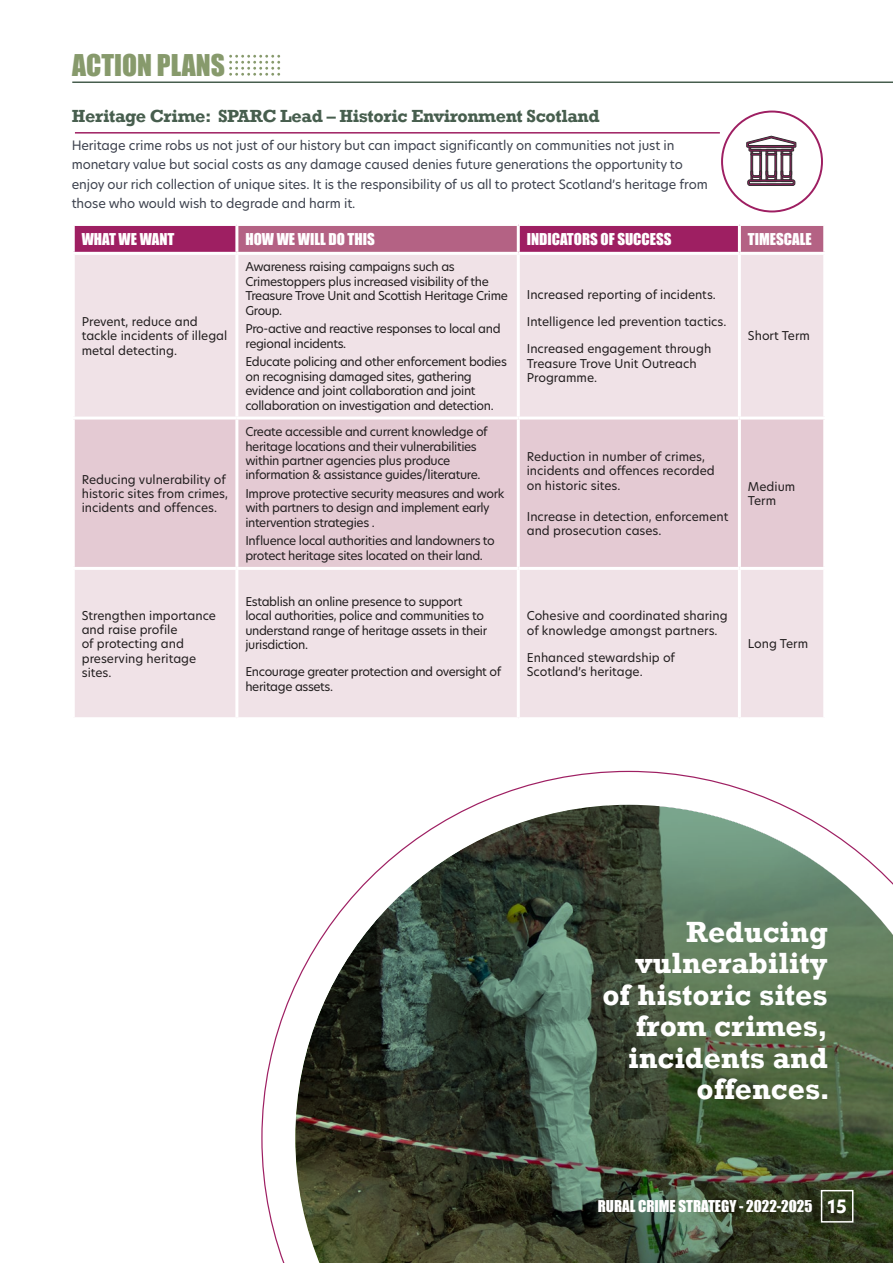
<style>
.page{position:relative;width:893px;height:1263px;background:#fff}
.page>*{position:absolute;margin:0;border:0;box-sizing:border-box;transform-origin:0 0}
.t1{font:700 30px/31.5px "Rockwell";color:#fff;text-align:right}
.t2{font:27.6px "Impact";color:#879a6c}
.t3{font:700 18px "Rockwell";letter-spacing:-.02em;color:#475e4e}
.t4{font:700 18px "New Hero";color:#fff}
.t5{font:15px "Impact";color:#fff}
.t6{font:12.75px/19.5px "New Hero";letter-spacing:-.01em;color:#3e434f}
.t7{font:12px/14.4px "New Hero";letter-spacing:-.03em;color:#231f20}
.t8{font:12px/14.4px "New Hero";color:#231f20}
</style>
<div class="page">
<svg style="left:261px;top:771px;width:523px;height:492px"></svg>
<img style="left:295px;top:805px;width:598px;height:458px">
<svg style="left:75px;top:226px;width:748px;height:26px;background:#a94173"></svg>
<div style="left:75px;top:255px;width:748px;height:462px;background:#f0e2e7"></div>
<div style="left:75px;top:420px;width:748px;height:147px;background:#e4cad3"></div>
<hr style="left:235px;top:226px;width:3px;height:26px;background:#fff">
<hr style="left:517px;top:226px;width:3px;height:26px;background:#fff">
<hr style="left:738px;top:226px;width:3px;height:26px;background:#fff">
<hr style="left:235px;top:255px;width:3px;height:162px;background:#fff">
<hr style="left:517px;top:255px;width:3px;height:162px;background:#fff">
<hr style="left:738px;top:255px;width:3px;height:162px;background:#fff">
<hr style="left:72px;top:417px;width:165px;height:3px;background:#fff">
<hr style="left:237px;top:417px;width:281px;height:3px;background:#fff">
<hr style="left:235px;top:420px;width:3px;height:147px;background:#fff">
<hr style="left:518px;top:417px;width:221px;height:3px;background:#fff">
<hr style="left:517px;top:420px;width:3px;height:147px;background:#fff">
<hr style="left:739px;top:417px;width:87px;height:3px;background:#fff">
<hr style="left:738px;top:420px;width:3px;height:147px;background:#fff">
<hr style="left:72px;top:567px;width:165px;height:3px;background:#fff">
<hr style="left:237px;top:567px;width:281px;height:3px;background:#fff">
<hr style="left:235px;top:570px;width:3px;height:147px;background:#fff">
<hr style="left:518px;top:567px;width:221px;height:3px;background:#fff">
<hr style="left:517px;top:570px;width:3px;height:147px;background:#fff">
<hr style="left:739px;top:567px;width:87px;height:3px;background:#fff">
<hr style="left:738px;top:570px;width:3px;height:147px;background:#fff">
<hr style="left:75px;top:132px;width:645px;height:2px;background:#9e1f62">
<div style="left:821px;top:1190px;width:32px;height:32px;border:2px solid #fff"></div>
<div style="left:721px;top:111px;width:102px;height:101px;border:2px solid #9e1f62;border-radius:50%"></div>
<svg style="left:746px;top:136px;width:50px;height:50px"></svg>
<hr style="left:72px;top:81px;width:821px;height:2px;background:#475e4e">
<svg style="left:229px;top:55px;width:51px;height:21px"></svg>
<p class="t2" style="left:72px;top:44px;width:154px">ACTION PLANS</p>
<p class="t3" style="left:72px;top:105px;width:529px">Heritage Crime: SPARC Lead – Historic Environment Scotland</p>
<p class="t6" style="left:72px;top:135px;width:637px">Heritage crime robs us not just of our history but can impact significantly on communities not just in monetary value but social costs as any damage caused denies future generations the opportunity to enjoy our rich collection of unique sites. It is the responsibility of us all to protect Scotland’s heritage from those who would wish to degrade and harm it.</p>
<p class="t5" style="left:82px;top:227px;width:94px">WHAT WE WANT</p>
<p class="t5" style="left:245px;top:227px;width:131px">HOW WE WILL DO THIS</p>
<p class="t5" style="left:527px;top:227px;width:146px">INDICATORS OF SUCCESS</p>
<p class="t5" style="left:748px;top:227px;width:65px">TIMESCALE</p>
<p class="t8" style="left:82px;top:314px;width:147px">Prevent, reduce and tackle incidents of illegal metal detecting.</p>
<p class="t8" style="left:82px;top:472px;width:148px">Reducing vulnerability of historic sites from crimes, incidents and offences.</p>
<p class="t8" style="left:82px;top:608px;width:136px">Strengthen importance and raise profile<br>of protecting and preserving heritage sites.</p>
<p class="t7" style="left:245px;top:260px;width:264px">Awareness raising campaigns such as Crimestoppers plus increased visibility of the Treasure Trove Unit and Scottish Heritage Crime Group.</p>
<p class="t7" style="left:245px;top:321px;width:257px">Pro-active and reactive responses to local and regional incidents.</p>
<p class="t7" style="left:245px;top:354px;width:263px">Educate policing and other enforcement bodies on recognising damaged sites, gathering evidence and joint collaboration and joint collaboration on investigation and detection.</p>
<p class="t7" style="left:245px;top:424px;width:244px">Create accessible and current knowledge of heritage locations and their vulnerabilities within partner agencies plus produce information &amp; assistance guides/literature.</p>
<p class="t7" style="left:245px;top:486px;width:261px">Improve protective security measures and work with partners to design and implement early intervention strategies .</p>
<p class="t7" style="left:245px;top:534px;width:251px">Influence local authorities and landowners to protect heritage sites located on their land.</p>
<p class="t7" style="left:245px;top:594px;width:243px">Establish an online presence to support local authorities, police and communities to understand range of heritage assets in their jurisdiction.</p>
<p class="t7" style="left:245px;top:664px;width:257px">Encourage greater protection and oversight of heritage assets.</p>
<p class="t8" style="left:527px;top:287px;width:191px">Increased reporting of incidents.</p>
<p class="t8" style="left:527px;top:314px;width:201px">Intelligence led prevention tactics.</p>
<p class="t8" style="left:527px;top:341px;width:186px">Increased engagement through<br>Treasure Trove Unit Outreach<br>Programme.</p>
<p class="t8" style="left:527px;top:449px;width:189px">Reduction in number of crimes, incidents and offences recorded on historic sites.</p>
<p class="t8" style="left:527px;top:509px;width:203px">Increase in detection, enforcement and prosecution cases.</p>
<p class="t8" style="left:527px;top:608px;width:202px">Cohesive and coordinated sharing of knowledge amongst partners.</p>
<p class="t8" style="left:527px;top:650px;width:150px">Enhanced stewardship of<br>Scotland’s heritage.</p>
<p class="t8" style="left:748px;top:329px;width:64px">Short Term</p>
<p class="t8" style="left:748px;top:479px;width:49px">Medium<br>Term</p>
<p class="t8" style="left:748px;top:636px;width:62px">Long Term</p>
<p class="t1" style="left:602px;top:916px;width:229px">Reducing vulnerability<br>of historic sites from crimes, incidents and offences.</p>
<p class="t5" style="left:598px;top:1194px;width:216px">RURAL CRIME STRATEGY - 2022-2025</p>
<p class="t4" style="left:827px;top:1194px;width:21px">15</p>
</div>
